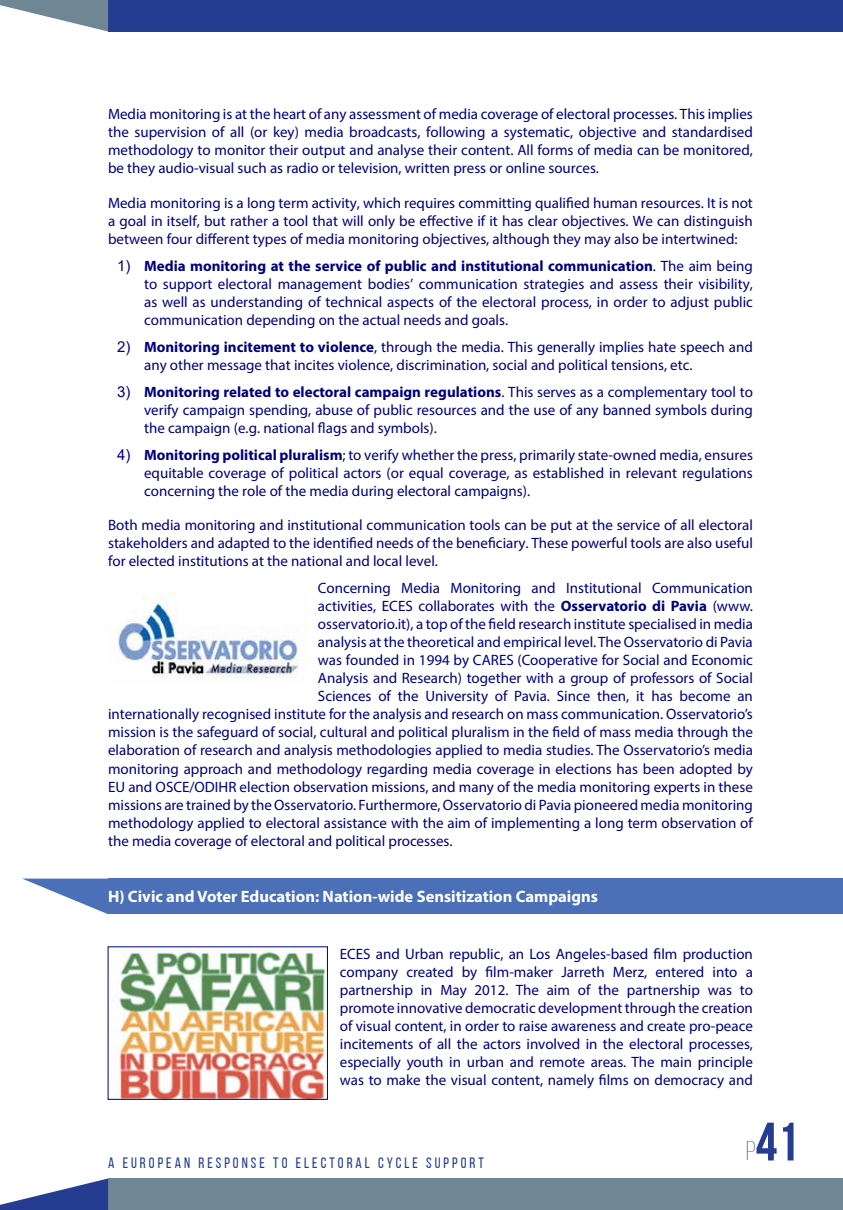
<style>
.page{position:relative;width:843px;height:1210px;background:#fff}
.page>*{position:absolute;margin:0;border:0;box-sizing:border-box;transform-origin:0 0}
.t1{font:700 54px "Bebas Neue";color:#253d90}
.t2{font:700 16.5px "Myriad Pro";color:#fff}
.t3{font:15px/18px "Myriad Pro";color:#00007d;text-align:justify}
.t4{font:15px "Bebas Neue";letter-spacing:.2em;color:#253d90}
.s1{font-family:"Arial"}
.s2{font-weight:700}
.s3{font-weight:300;font-size:27px}
</style>
<div class="page">
<div style="left:108px;top:0;width:734px;height:32px;background:#253d90"></div>
<div style="left:108px;top:1178px;width:734px;height:32px;background:#6f8695"></div>
<svg style="left:0;top:0;width:108px;height:31px"></svg>
<svg style="left:0;top:1178px;width:108px;height:32px"></svg>
<div style="left:108px;top:878px;width:734px;height:36px;background:#4b70b7"></div>
<svg style="left:22px;top:878px;width:86px;height:36px"></svg>
<img style="left:113px;top:948px;width:213px;height:149px">
<img style="left:108px;top:592px;width:191px;height:87px">
<p class="t3" style="left:108px;top:105px;width:646px">Media monitoring is at the heart of any assessment of media coverage of electoral processes. This implies the supervision of all (or key) media broadcasts, following a systematic, objective and standardised methodology to monitor their output and analyse their content. All forms of media can be monitored, be they audio-visual such as radio or television, written press or online sources.</p>
<p class="t3" style="left:108px;top:193px;width:646px">Media monitoring is a long term activity, which requires committing qualified human resources. It is not a goal in itself, but rather a tool that will only be effective if it has clear objectives. We can distinguish between four different types of media monitoring objectives, although they may also be intertwined:</p>
<p class="t3" style="left:144px;top:256px;width:610px;text-indent:-27px"><span class="s1">1)</span> <span class="s2">Media monitoring at the service of public and institutional communication</span>. The aim being to support electoral management bodies’ communication strategies and assess their visibility, as well as understanding of technical aspects of the electoral process, in order to adjust public communication depending on the actual needs and goals.</p>
<p class="t3" style="left:144px;top:337px;width:610px;text-indent:-27px"><span class="s1">2)</span> <span class="s2">Monitoring incitement to violence</span>, through the media. This generally implies hate speech and any other message that incites violence, discrimination, social and political tensions, etc.</p>
<p class="t3" style="left:144px;top:382px;width:610px;text-indent:-27px"><span class="s1">3)</span> <span class="s2">Monitoring related to electoral campaign regulations</span>. This serves as a complementary tool to verify campaign spending, abuse of public resources and the use of any banned symbols during the campaign (e.g. national flags and symbols).</p>
<p class="t3" style="left:144px;top:445px;width:610px;text-indent:-27px"><span class="s1">4)</span> <span class="s2">Monitoring political pluralism</span>; to verify whether the press, primarily state-owned media, ensures equitable coverage of political actors (or equal coverage, as established in relevant regulations concerning the role of the media during electoral campaigns).</p>
<p class="t3" style="left:108px;top:516px;width:646px">Both media monitoring and institutional communication tools can be put at the service of all electoral stakeholders and adapted to the identified needs of the beneficiary. These powerful tools are also useful for elected institutions at the national and local level.</p>
<p class="t3" style="left:318px;top:579px;width:436px">Concerning Media Monitoring and Institutional Communication</p>
<p class="t3" style="left:318px;top:597px;width:436px">activities, ECES collaborates with the <span class="s2">Osservatorio di Pavia</span> (www.</p>
<p class="t3" style="left:318px;top:615px;width:436px">osservatorio.it), a top of the field research institute specialised in media</p>
<p class="t3" style="left:318px;top:633px;width:436px">analysis at the theoretical and empirical level. The Osservatorio di Pavia</p>
<p class="t3" style="left:318px;top:651px;width:436px">was founded in 1994 by CARES (Cooperative for Social and Economic</p>
<p class="t3" style="left:318px;top:669px;width:436px">Analysis and Research) together with a group of professors of Social</p>
<p class="t3" style="left:318px;top:687px;width:436px">Sciences of the University of Pavia. Since then, it has become an</p>
<p class="t3" style="left:108px;top:705px;width:646px">internationally recognised institute for the analysis and research on mass communication. Osservatorio’s</p>
<p class="t3" style="left:108px;top:723px;width:646px">mission is the safeguard of social, cultural and political pluralism in the field of mass media through the</p>
<p class="t3" style="left:108px;top:741px;width:646px">elaboration of research and analysis methodologies applied to media studies. The Osservatorio’s media</p>
<p class="t3" style="left:108px;top:759px;width:646px">monitoring approach and methodology regarding media coverage in elections has been adopted by</p>
<p class="t3" style="left:108px;top:777px;width:646px">EU and OSCE/ODIHR election observation missions, and many of the media monitoring experts in these</p>
<p class="t3" style="left:108px;top:795px;width:646px">missions are trained by the Osservatorio. Furthermore, Osservatorio di Pavia pioneered media monitoring</p>
<p class="t3" style="left:108px;top:813px;width:646px">methodology applied to electoral assistance with the aim of implementing a long term observation of</p>
<p class="t3" style="left:108px;top:831px;width:346px">the media coverage of electoral and political processes.</p>
<p class="t2" style="left:108px;top:886px;width:491px">H) Civic and Voter Education: Nation-wide Sensitization Campaigns</p>
<p class="t3" style="left:340px;top:945px;width:414px">ECES and Urban republic, an Los Angeles-based film production company created by film-maker Jarreth Merz, entered into a partnership in May 2012. The aim of the partnership was to promote innovative democratic development through the creation of visual content, in order to raise awareness and create pro-peace incitements of all the actors involved in the electoral processes, especially youth in urban and remote areas. The main principle was to make the visual content, namely films on democracy and</p>
<p class="t4" style="left:108px;top:1155px;width:377px">A EUROPEAN RESPONSE TO ELECTORAL CYCLE SUPPORT</p>
<h1 class="t1" style="left:746px;top:1112px;width:54px"><span class="s3">p</span>41</h1>
</div>
